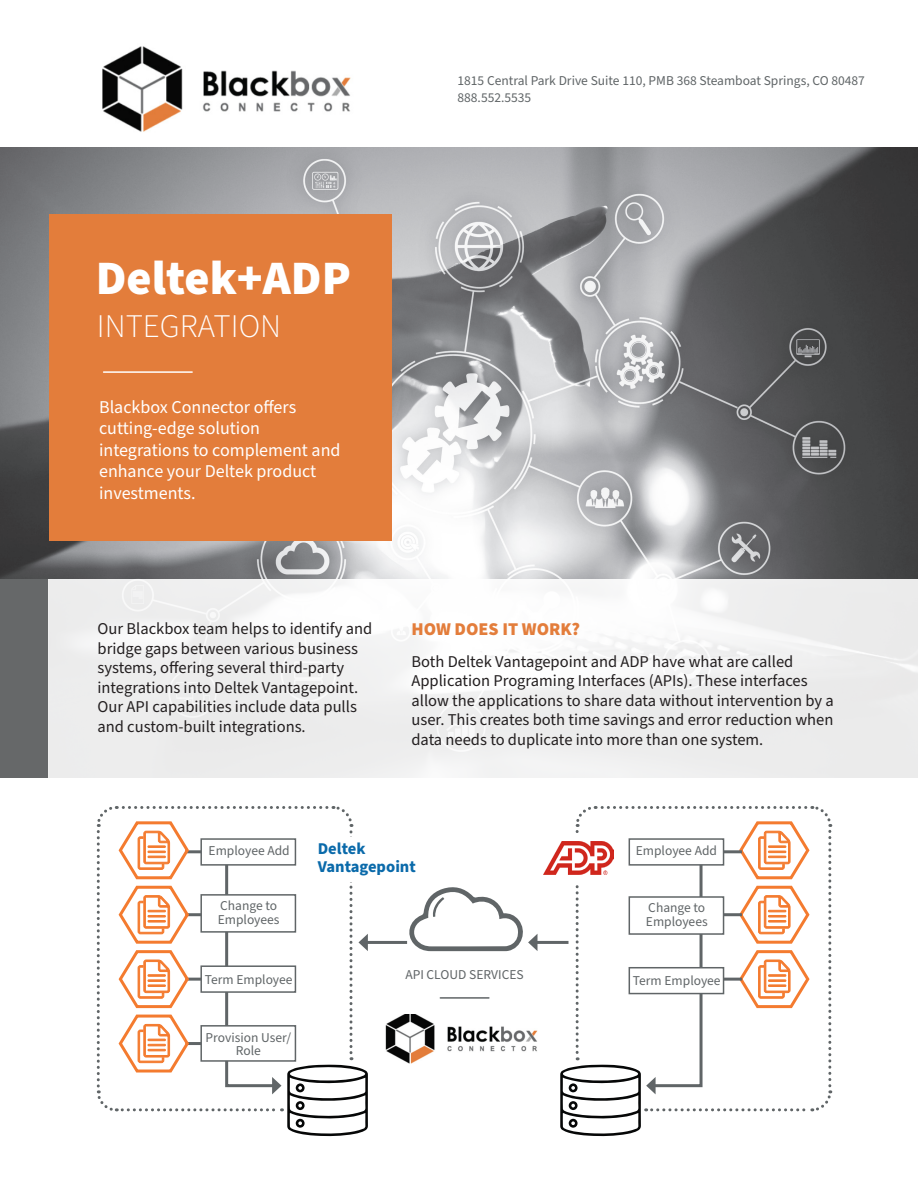
<style>
.page{position:relative;width:918px;height:1188px;background:#fff}
.page>*{position:absolute;margin:0;border:0;box-sizing:border-box;transform-origin:0 0}
.t1{font:900 48px "Source Sans Pro";color:#fff}
.t2{font:300 33px "Source Sans Pro";color:#fff}
.t3{font:18px/21.6px "Source Sans Pro";color:#fff}
.t4{font:900 18px "Source Sans Pro";color:#e37d3b}
.t5{font:16.5px/19.5px "Source Sans Pro";color:#231f20}
.t6{font:700 16.5px/18px "Source Sans Pro";color:#0a6aaa}
.t7{font:13.5px/13.5px "Source Sans Pro";color:#606567}
</style>
<div class="page">
<img style="left:0;top:148px;width:918px;height:431px">
<div style="left:49px;top:214px;width:343px;height:327px;background:#e37d3b"></div>
<img style="left:102px;top:46px;width:249px;height:86px">
<hr style="left:104px;top:371px;width:88px;height:2px;background:#fff">
<div style="left:0;top:579px;width:49px;height:198px;background:#666869"></div>
<div style="left:49px;top:579px;width:869px;height:198px;background:linear-gradient(to right,#f1f1f1,#f0f0f1)"></div>
<svg style="left:560px;top:806px;width:273px;height:330px"></svg>
<hr style="left:703px;top:913px;width:39px;height:3px;background:#606567">
<hr style="left:703px;top:978px;width:39px;height:3px;background:#606567">
<div style="left:629px;top:838px;width:95px;height:28px;background:#fff;border:2px solid #606567"></div>
<div style="left:629px;top:967px;width:95px;height:27px;background:#fff;border:2px solid #606567"></div>
<div style="left:629px;top:896px;width:95px;height:39px;background:#fff;border:2px solid #606567"></div>
<div style="left:543px;top:833px;width:71px;height:50px;background:#fff"></div>
<img style="left:543px;top:842px;width:71px;height:32px">
<hr style="left:535px;top:941px;width:33px;height:3px;background:#606567">
<hr style="left:365px;top:941px;width:42px;height:3px;background:#606567">
<svg style="left:96px;top:806px;width:272px;height:330px"></svg>
<svg style="left:407px;top:887px;width:131px;height:64px"></svg>
<img style="left:385px;top:1014px;width:153px;height:49px">
<hr style="left:440px;top:997px;width:49px;height:2px;background:#606567">
<div style="left:318px;top:837px;width:104px;height:45px;background:#fff"></div>
<p class="t1" style="left:96px;top:245px;width:257px">Deltek+ADP</p>
<p class="t2" style="left:97px;top:304px;width:186px">INTEGRATION</p>
<p class="t3" style="left:99px;top:396px;width:243px">Blackbox Connector offers cutting-edge solution integrations to complement and enhance your Deltek product investments.</p>
<p class="t7" style="left:458px;top:74px;width:409px">1815 Central Park Drive Suite 110, PMB 368 Steamboat Springs, CO 80487</p>
<p class="t7" style="left:458px;top:91px;width:75px">888.552.5535</p>
<p class="t5" style="left:98px;top:620px;width:276px">Our Blackbox team helps to identify and bridge gaps between various business systems, offering several third-party integrations into Deltek Vantagepoint.<br>Our API capabilities include data pulls and custom-built integrations.</p>
<p class="t4" style="left:411px;top:617px;width:170px">HOW DOES IT WORK?</p>
<p class="t5" style="left:411px;top:652px;width:424px">Both Deltek Vantagepoint and ADP have what are called Application Programing Interfaces (APIs). These interfaces allow the applications to share data without intervention by a user. This creates both time savings and error reduction when data needs to duplicate into more than one system.</p>
<p class="t7" style="left:209px;top:844px;width:83px">Employee Add</p>
<p class="t6" style="left:318px;top:840px;width:100px">Deltek<br>Vantagepoint</p>
<p class="t7" style="left:636px;top:844px;width:83px">Employee Add</p>
<p class="t7" style="left:218px;top:899px;width:63px">Change to<br>Employees</p>
<p class="t7" style="left:646px;top:901px;width:63px">Change to<br>Employees</p>
<p class="t7" style="left:205px;top:973px;width:89px">Term Employee</p>
<p class="t7" style="left:405px;top:968px;width:120px">API CLOUD SERVICES</p>
<p class="t7" style="left:633px;top:974px;width:89px">Term Employee</p>
<p class="t7" style="left:206px;top:1031px;width:87px;text-align:center">Provision User/<br>Role</p>
</div>
